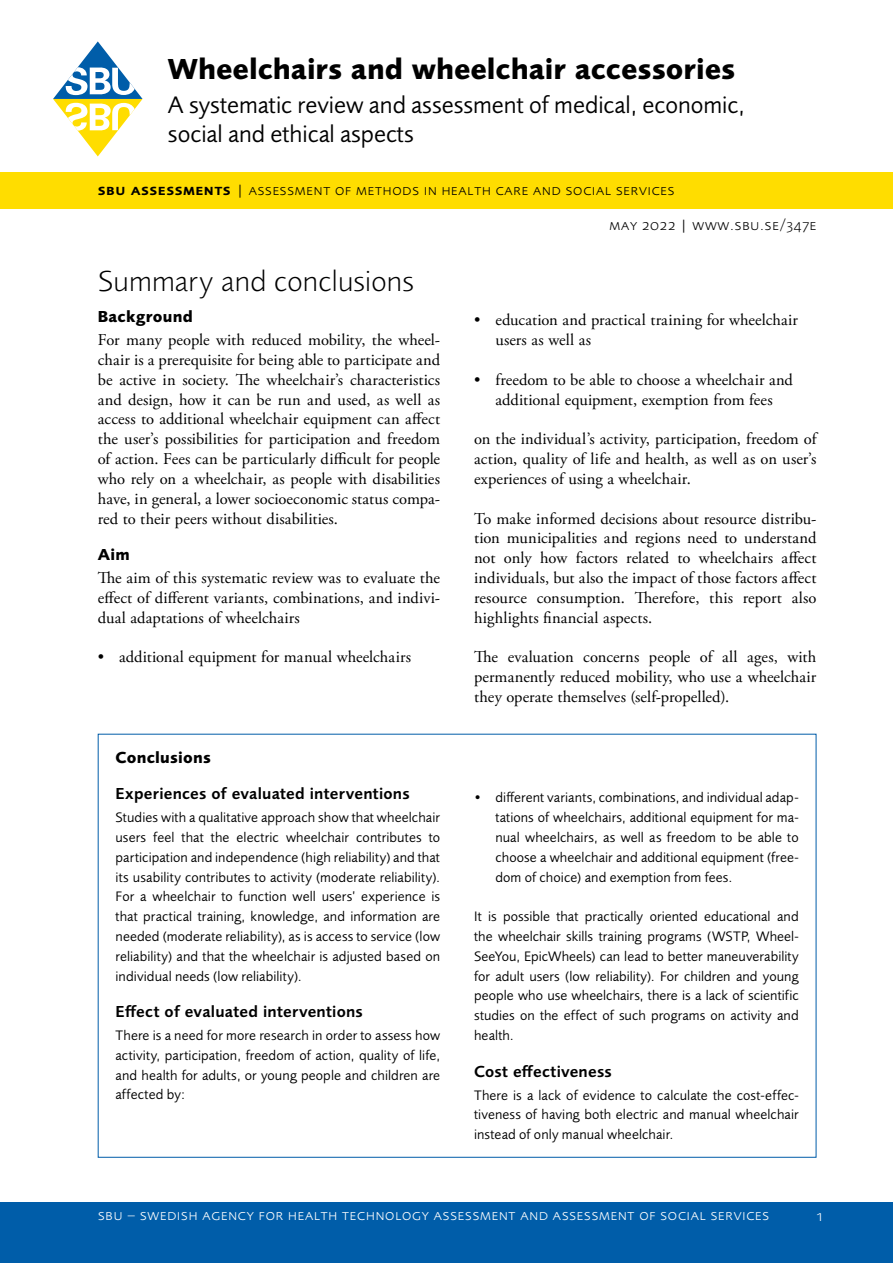
<style>
.page{position:relative;width:893px;height:1263px;background:#fff}
.page>*{position:absolute;margin:0;border:0;box-sizing:border-box;transform-origin:0 0}
.t1{font:700 30px "Foundry Sans";color:#000}
.t2{font:300 30px "Foundry Sans";letter-spacing:.005em;color:#000}
.t3{font:24.75px/29.7px "Foundry Sans";color:#000}
.Brödtext{font:16.5px/19.8px "Adobe Garamond Pro";letter-spacing:.005em;color:#000;text-align:justify}
.t4{font:600 16.5px "Foundry Sans";letter-spacing:.015em;color:#000}
.t5{font:700 16.5px "Foundry Sans";letter-spacing:.015em;color:#000}
.Sidhuvud_svart{font:300 15.45px "Foundry Sans Expert";letter-spacing:.03em;color:#000}
.t6{font:300 15.45px "Foundry Sans Expert";letter-spacing:.03em;color:#fff}
.Faktaruta_text{font:14.25px/19.8px "Foundry Sans";letter-spacing:.005em;color:#000;text-align:justify}
.s1{font-weight:600}
</style>
<div class="page">
<div style="left:0;top:1202px;width:893px;height:61px;background:#005da9"></div>
<svg style="left:53px;top:41px;width:90px;height:115px"></svg>
<div style="left:0;top:173px;width:893px;height:36px;background:#fd0"></div>
<p class="t1" style="left:168px;top:51px;width:569px">Wheelchairs and wheelchair accessories</p>
<h1 class="t3" style="left:168px;top:90px;width:578px">A systematic review and assessment of medical, economic, social and ethical aspects</h1>
<p class="Sidhuvud_svart" style="left:98px;top:180px;width:578px"><span class="s1">sbu assessments</span> | assessment of methods in health care and social services</p>
<h2 class="t2" style="left:98px;top:264px;width:317px">Summary and conclusions</h2>
<h3 class="t5" style="left:98px;top:307px;width:97px">Background</h3>
<p class="Brödtext" style="left:98px;top:331px;width:344px">For many people with reduced mobility, the wheel&shy;chair is a prerequisite for being able to participate and be active in society. The wheelchair’s characteristics and design, how it can be run and used, as well as access to additional wheelchair equipment can affect the user’s possibilities for participation and freedom of action. Fees can be particularly difficult for people who rely on a wheelchair, as people with disabilities have, in general, a lower socioeconomic status compa&shy;red to their peers without disabilities.</p>
<h3 class="t5" style="left:98px;top:545px;width:33px">Aim</h3>
<p class="Brödtext" style="left:98px;top:568px;width:344px">The aim of this systematic review was to evaluate the effect of different variants, combinations, and indivi&shy;dual adaptations of wheelchairs</p>
<p class="Brödtext" style="left:98px;top:647px;width:315px">• additional equipment for manual wheelchairs</p>
<h2 class="t5" style="left:116px;top:748px;width:97px">Conclusions</h2>
<h3 class="t4" style="left:116px;top:784px;width:296px">Experiences of evaluated interventions</h3>
<p class="Faktaruta_text" style="left:116px;top:808px;width:326px">Studies with a qualitative approach show that wheelchair users feel that the electric wheelchair contributes to participation and independence (high reliability) and that its usability contributes to activity (moderate reliability).<br>For a wheelchair to function well users’ experience is that practical training, knowledge, and information are needed (moderate reliability), as is access to service (low reliability) and that the wheelchair is adjusted based on individual needs (low reliability).</p>
<h3 class="t4" style="left:116px;top:1002px;width:249px">Effect of evaluated interventions</h3>
<p class="Faktaruta_text" style="left:116px;top:1026px;width:326px">There is a need for more research in order to assess how activity, participation, freedom of action, quality of life, and health for adults, or young people and children are affected by:</p>
<p class="Sidhuvud_svart" style="left:609px;top:216px;width:209px">may 2022 | www.sbu.se/347e</p>
<p class="Brödtext" style="left:495px;top:311px;width:304px;text-indent:-21px">• education and practical training for wheelchair users as well as</p>
<p class="Brödtext" style="left:474px;top:370px;width:320px;text-align:center">• freedom to be able to choose a wheelchair and additional equipment, exemption from fees</p>
<p class="Brödtext" style="left:474px;top:430px;width:344px">on the individual’s activity, participation, freedom of action, quality of life and health, as well as on user’s experiences of using a wheelchair.</p>
<p class="Brödtext" style="left:474px;top:509px;width:344px">To make informed decisions about resource distribu&shy;tion municipalities and regions need to understand not only how factors related to wheelchairs affect individuals, but also the impact of those factors affect resource consumption. Therefore, this report also highlights financial aspects.</p>
<p class="Brödtext" style="left:474px;top:647px;width:344px">The evaluation concerns people of all ages, with permanently reduced mobility, who use a wheelchair they operate themselves (self-propelled).</p>
<p class="Faktaruta_text" style="left:495px;top:788px;width:305px;text-indent:-21px">• different variants, combinations, and individual adap&shy;tations of wheelchairs, additional equipment for ma&shy;nual wheelchairs, as well as freedom to be able to choose a wheelchair and additional equipment (free&shy;dom of choice) and exemption from fees.</p>
<p class="Faktaruta_text" style="left:474px;top:907px;width:326px">It is possible that practically oriented educational and the wheelchair skills training programs (WSTP, Wheel-SeeYou, EpicWheels) can lead to better maneuverability for adult users (low reliability). For children and young people who use wheelchairs, there is a lack of scientific studies on the effect of such programs on activity and health.</p>
<h3 class="t4" style="left:474px;top:1062px;width:139px">Cost effectiveness</h3>
<p class="Faktaruta_text" style="left:474px;top:1085px;width:326px">There is a lack of evidence to calculate the cost-effec&shy;tiveness of having both electric and manual wheelchair instead of only manual wheelchair.</p>
<p class="t6" style="left:98px;top:1206px;width:673px">sbu – swedish agency for health technology assessment and assessment of social services</p>
<p class="t6" style="left:816px;top:1206px;width:7px">1</p>
</div>
